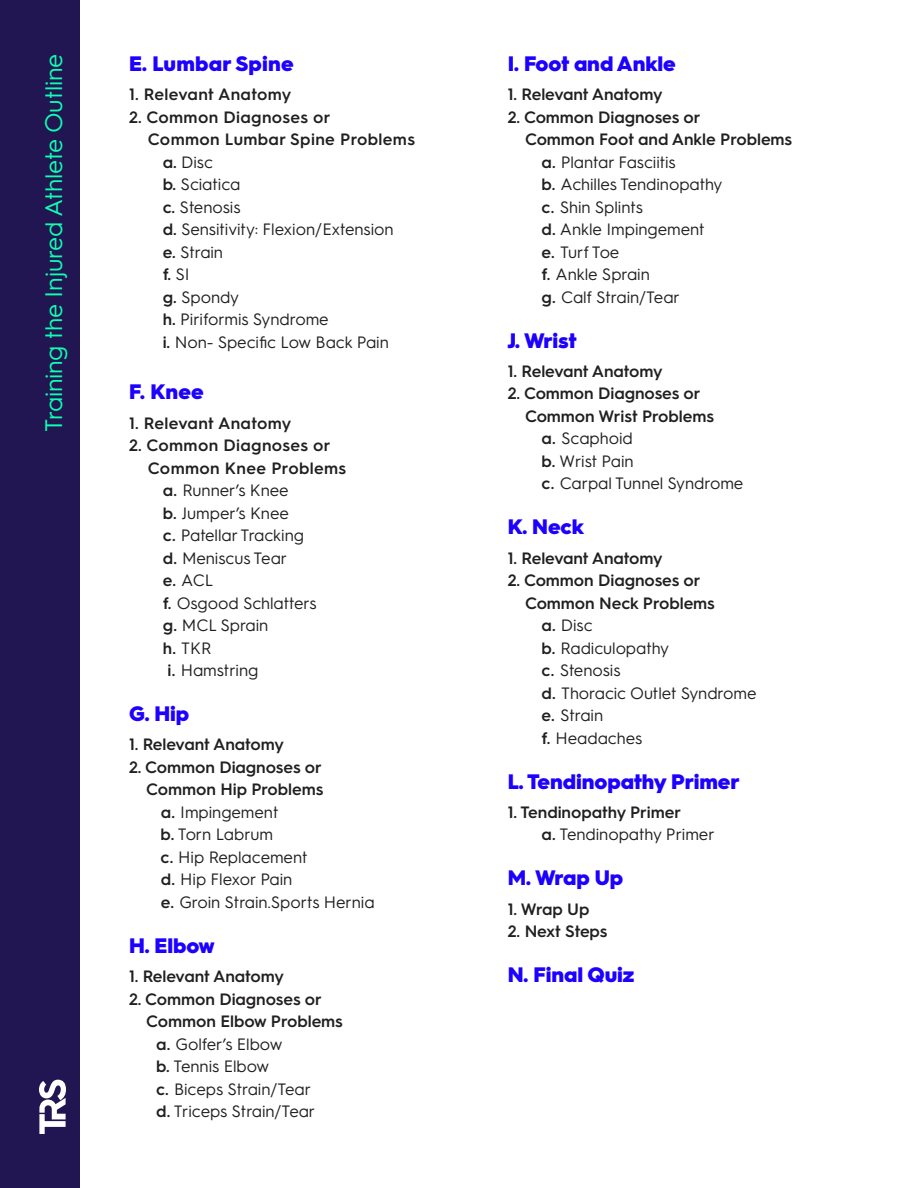
<style>
.page{position:relative;width:918px;height:1188px;background:#fff}
.page>*{position:absolute;margin:0;border:0;box-sizing:border-box;transform-origin:0 0}
.t1{font:24px "Hurme Geometric Sans 3";letter-spacing:-.01em;color:#0dffb1}
.t2{font:900 21px "Hurme Geometric Sans 3";letter-spacing:-.005em;color:#1d00ff}
.t3{font:16.5px "Hurme Geometric Sans 3";letter-spacing:-.005em;color:#221f1f}
.t4{font:600 16.5px/22.5px "Hurme Geometric Sans 3";letter-spacing:-.005em;color:#221f1f}
.t5{font:600 16.5px "Hurme Geometric Sans 3";letter-spacing:.02em;color:#221f1f}
.s1{font-weight:600}
.s2{font-weight:400}
</style>
<div class="page">
<div style="left:0;top:0;width:80px;height:1188px;background:#211552"></div>
<svg style="left:39px;top:1080px;width:27px;height:54px"></svg>
<h1 class="t1" style="left:45px;top:432px;width:380px;rotate:-90deg">Training the Injured Athlete Outline</h1>
<p class="t2" style="left:129px;top:56px;width:166px">E. Lumbar Spine</p>
<p class="t5" style="left:129px;top:87px;width:164px">1. Relevant Anatomy</p>
<p class="t5" style="left:129px;top:110px;width:203px">2. Common Diagnoses or</p>
<p class="t5" style="left:148px;top:132px;width:269px">Common Lumbar Spine Problems</p>
<p class="t3" style="left:163px;top:156px;width:52px"><span class="s1">a.</span> Disc</p>
<p class="t3" style="left:163px;top:178px;width:79px"><span class="s1">b.</span> Sciatica</p>
<p class="t3" style="left:163px;top:201px;width:79px"><span class="s1">c.</span> Stenosis</p>
<p class="t3" style="left:163px;top:223px;width:232px"><span class="s1">d.</span> Sensitivity: Flexion/Extension</p>
<p class="t3" style="left:163px;top:246px;width:62px"><span class="s1">e.</span> Strain</p>
<p class="t4" style="left:163px;top:264px;width:29px">f. <span class="s2">SI</span></p>
<p class="t3" style="left:163px;top:291px;width:78px"><span class="s1">g.</span> Spondy</p>
<p class="t3" style="left:163px;top:313px;width:167px"><span class="s1">h.</span> Piriformis Syndrome</p>
<p class="t3" style="left:163px;top:336px;width:228px"><span class="s1">i.</span> Non- Specific Low Back Pain</p>
<p class="t2" style="left:129px;top:384px;width:76px">F. Knee</p>
<p class="t5" style="left:129px;top:416px;width:164px">1. Relevant Anatomy</p>
<p class="t5" style="left:129px;top:438px;width:203px">2. Common Diagnoses or</p>
<p class="t5" style="left:148px;top:461px;width:200px">Common Knee Problems</p>
<p class="t3" style="left:163px;top:484px;width:127px"><span class="s1">a.</span> Runner’s Knee</p>
<p class="t3" style="left:163px;top:507px;width:128px"><span class="s1">b.</span> Jumper’s Knee</p>
<p class="t3" style="left:163px;top:529px;width:143px"><span class="s1">c.</span> Patellar Tracking</p>
<p class="t3" style="left:163px;top:552px;width:126px"><span class="s1">d.</span> Meniscus Tear</p>
<p class="t3" style="left:163px;top:574px;width:52px"><span class="s1">e.</span> ACL</p>
<p class="t3" style="left:163px;top:597px;width:155px"><span class="s1">f.</span> Osgood Schlatters</p>
<p class="t3" style="left:163px;top:619px;width:107px"><span class="s1">g.</span> MCL Sprain</p>
<p class="t3" style="left:163px;top:642px;width:50px"><span class="s1">h.</span> TKR</p>
<p class="t3" style="left:168px;top:664px;width:92px"><span class="s1">i.</span> Hamstring</p>
<p class="t2" style="left:129px;top:706px;width:62px">G. Hip</p>
<p class="t4" style="left:129px;top:735px;width:156px">1. Relevant Anatomy</p>
<p class="t4" style="left:129px;top:757px;width:194px">2. Common Diagnoses or</p>
<p class="t4" style="left:146px;top:780px;width:179px">Common Hip Problems</p>
<p class="t3" style="left:161px;top:806px;width:119px"><span class="s1">a.</span> Impingement</p>
<p class="t3" style="left:161px;top:829px;width:114px"><span class="s1">b.</span> Torn Labrum</p>
<p class="t3" style="left:161px;top:851px;width:149px"><span class="s1">c.</span> Hip Replacement</p>
<p class="t3" style="left:161px;top:874px;width:133px"><span class="s1">d.</span> Hip Flexor Pain</p>
<p class="t3" style="left:161px;top:896px;width:215px"><span class="s1">e.</span> Groin Strain.Sports Hernia</p>
<p class="t2" style="left:129px;top:938px;width:87px">H. Elbow</p>
<p class="t4" style="left:129px;top:966px;width:156px">1. Relevant Anatomy</p>
<p class="t4" style="left:129px;top:989px;width:194px">2. Common Diagnoses or</p>
<p class="t4" style="left:146px;top:1011px;width:198px">Common Elbow Problems</p>
<p class="t3" style="left:156px;top:1038px;width:128px"><span class="s1">a.</span> Golfer’s Elbow</p>
<p class="t3" style="left:156px;top:1060px;width:115px"><span class="s1">b.</span> Tennis Elbow</p>
<p class="t3" style="left:156px;top:1083px;width:157px"><span class="s1">c.</span> Biceps Strain/Tear</p>
<p class="t3" style="left:156px;top:1105px;width:161px"><span class="s1">d.</span> Triceps Strain/Tear</p>
<p class="t2" style="left:508px;top:56px;width:170px">I. Foot and Ankle</p>
<p class="t4" style="left:508px;top:84px;width:156px">1. Relevant Anatomy</p>
<p class="t4" style="left:508px;top:107px;width:194px">2. Common Diagnoses or</p>
<p class="t4" style="left:525px;top:129px;width:269px">Common Foot and Ankle Problems</p>
<p class="t3" style="left:542px;top:156px;width:136px"><span class="s1">a.</span> Plantar Fasciitis</p>
<p class="t3" style="left:542px;top:178px;width:183px"><span class="s1">b.</span> Achilles Tendinopathy</p>
<p class="t3" style="left:542px;top:201px;width:103px"><span class="s1">c.</span> Shin Splints</p>
<p class="t3" style="left:542px;top:223px;width:165px"><span class="s1">d.</span> Ankle Impingement</p>
<p class="t3" style="left:542px;top:246px;width:79px"><span class="s1">e.</span> Turf Toe</p>
<p class="t3" style="left:542px;top:268px;width:110px"><span class="s1">f.</span> Ankle Sprain</p>
<p class="t3" style="left:542px;top:291px;width:140px"><span class="s1">g.</span> Calf Strain/Tear</p>
<p class="t2" style="left:508px;top:332px;width:70px">J. Wrist</p>
<p class="t4" style="left:508px;top:361px;width:156px">1. Relevant Anatomy</p>
<p class="t4" style="left:508px;top:384px;width:194px">2. Common Diagnoses or</p>
<p class="t4" style="left:525px;top:406px;width:190px">Common Wrist Problems</p>
<p class="t3" style="left:542px;top:433px;width:93px"><span class="s1">a.</span> Scaphoid</p>
<p class="t3" style="left:542px;top:455px;width:94px"><span class="s1">b.</span> Wrist Pain</p>
<p class="t3" style="left:542px;top:478px;width:203px"><span class="s1">c.</span> Carpal Tunnel Syndrome</p>
<p class="t2" style="left:508px;top:519px;width:78px">K. Neck</p>
<p class="t4" style="left:508px;top:548px;width:156px">1. Relevant Anatomy</p>
<p class="t4" style="left:508px;top:570px;width:194px">2. Common Diagnoses or</p>
<p class="t4" style="left:525px;top:593px;width:191px">Common Neck Problems</p>
<p class="t3" style="left:542px;top:619px;width:53px"><span class="s1">a.</span> Disc</p>
<p class="t3" style="left:542px;top:642px;width:129px"><span class="s1">b.</span> Radiculopathy</p>
<p class="t3" style="left:542px;top:664px;width:81px"><span class="s1">c.</span> Stenosis</p>
<p class="t3" style="left:542px;top:687px;width:216px"><span class="s1">d.</span> Thoracic Outlet Syndrome</p>
<p class="t3" style="left:542px;top:709px;width:63px"><span class="s1">e.</span> Strain</p>
<p class="t3" style="left:542px;top:732px;width:102px"><span class="s1">f.</span> Headaches</p>
<p class="t2" style="left:508px;top:773px;width:233px">L. Tendinopathy Primer</p>
<p class="t4" style="left:542px;top:802px;width:175px;text-indent:-34px">1. Tendinopathy Primer<br>a. <span class="s2">Tendinopathy Primer</span></p>
<p class="t2" style="left:508px;top:870px;width:117px">M. Wrap Up</p>
<p class="t4" style="left:508px;top:899px;width:83px">1. Wrap Up</p>
<p class="t4" style="left:508px;top:921px;width:101px">2. Next Steps</p>
<p class="t2" style="left:508px;top:967px;width:128px">N. Final Quiz</p>
</div>
